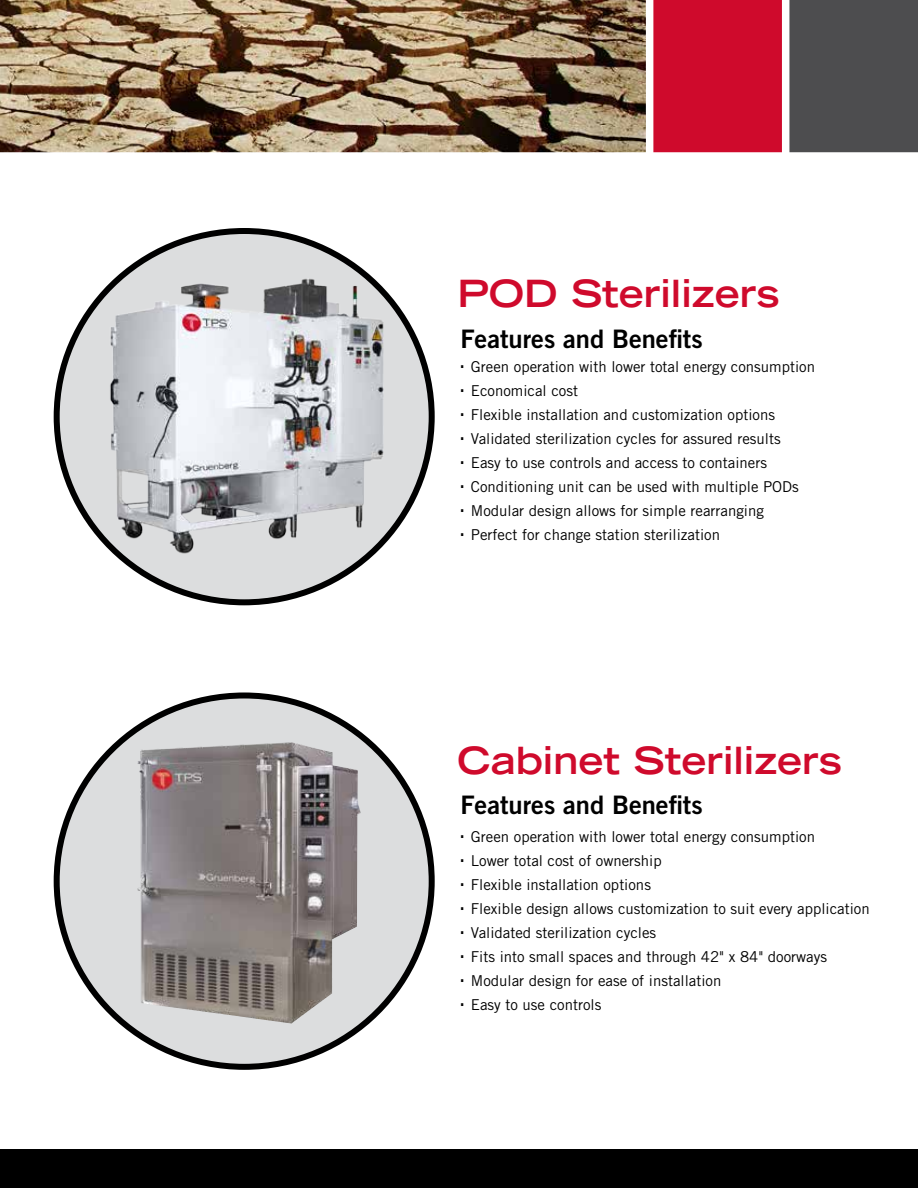
<style>
.page{position:relative;width:918px;height:1188px;background:#fff}
.page>*{position:absolute;margin:0;border:0;box-sizing:border-box;transform-origin:0 0}
.t1{font:700 expanded 37.5px "Trade Gothic LT Std";color:#cf0a2c}
.t2{font:25.5px "Trade Gothic LT Std Bd 2";color:#000}
.t3{font:15px/24px "Trade Gothic LT Std";color:#000}
</style>
<div class="page">
<img style="left:0;top:0;width:646px;height:152px">
<div style="left:653px;top:0;width:133px;height:158px;background:#cf0a2c"></div>
<div style="left:786px;top:0;width:132px;height:158px;background:#4d4d4f"></div>
<div style="left:782px;top:0;width:7px;height:168px;background:#fff"></div>
<svg style="left:57px;top:695px;width:375px;height:372px"></svg>
<svg style="left:57px;top:231px;width:375px;height:371px;fill:#dcddde"></svg>
<div style="left:0;top:152px;width:918px;height:8px;background:#fff"></div>
<img style="left:159px;top:742px;width:132px;height:7px">
<img style="left:77px;top:261px;width:334px;height:297px">
<div style="left:0;top:1149px;width:918px;height:39px;background:#000"></div>
<h1 class="t1" style="left:457px;top:269px;width:323px">POD Sterilizers</h1>
<h2 class="t2" style="left:460px;top:323px;width:244px">Features and Benefits</h2>
<p class="t3" style="left:471px;top:354px;width:346px">Green operation with lower total energy consumption Economical cost<br>Flexible installation and customization options Validated sterilization cycles for assured results<br>Easy to use controls and access to containers Conditioning unit can be used with multiple PODs Modular design allows for simple rearranging<br>Perfect for change station sterilization</p>
<h1 class="t1" style="left:457px;top:736px;width:386px">Cabinet Sterilizers</h1>
<h2 class="t2" style="left:460px;top:789px;width:244px">Features and Benefits</h2>
<p class="t3" style="left:471px;top:825px;width:400px">Green operation with lower total energy consumption<br>Lower total cost of ownership<br>Flexible installation options<br>Flexible design allows customization to suit every application Validated sterilization cycles<br>Fits into small spaces and through 42" x 84" doorways Modular design for ease of installation<br>Easy to use controls</p>
</div>
